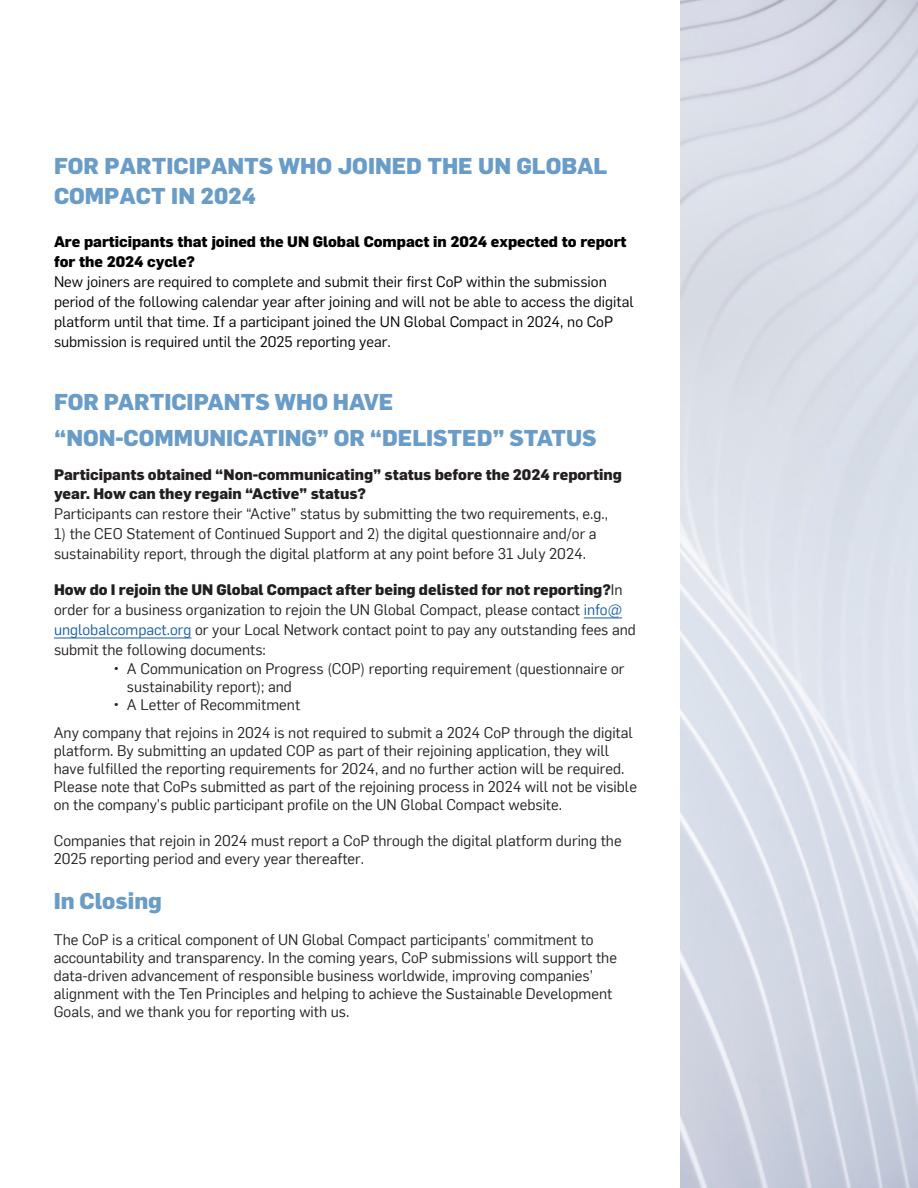
<style>
.page{position:relative;width:918px;height:1188px;background:#fff}
.page>*{position:absolute;margin:0;border:0;box-sizing:border-box;transform-origin:0 0}
.t1{font:800 22.5px/29.7px "Flama";color:#699cc6}
.t2{font:15px/18px "Flama";color:#231f20}
.t3{font:15px/20px "Flama";color:#000}
.t4{font:800 15px/19.8px "Flama";color:#231f20}
.s1{font-weight:800}
.s2{font-weight:400}
.s3{color:#175d9e}
</style>
<div class="page">
<img style="left:680px;top:0;width:238px;height:1188px">
<hr style="left:584px;top:618px;width:38px;height:1px;background:#175d9e">
<hr style="left:54px;top:638px;width:137px;height:1px;background:#175d9e">
<p class="t1" style="left:54px;top:151px;width:555px">FOR PARTICIPANTS WHO JOINED THE UN GLOBAL<br>COMPACT IN 2024</p>
<p class="t3" style="left:54px;top:232px;width:581px"><span class="s1">Are participants that joined the UN Global Compact in 2024 expected to report for the 2024 cycle?<br></span>New joiners are required to complete and submit their first CoP within the submission period of the following calendar year after joining and will not be able to access the digital platform until that time. If a participant joined the UN Global Compact in 2024, no CoP submission is required until the 2025 reporting year.</p>
<p class="t1" style="left:54px;top:382px;width:544px;line-height:35.7px">FOR PARTICIPANTS WHO HAVE “NON-COMMUNICATING” OR “DELISTED” STATUS</p>
<p class="t4" style="left:54px;top:463px;width:570px">Participants obtained “Non-communicating” status before the 2024 reporting year. How can they regain “Active” status?<br><span class="s2">Participants can restore their “Active” status by submitting the two requirements, e.g.,</span></p>
<p class="t2" style="left:54px;top:523px;width:544px;line-height:19.8px">1) the CEO Statement of Continued Support and 2) the digital questionnaire and/or a sustainability report, through the digital platform at any point before 31 July 2024.</p>
<p class="t2" style="left:54px;top:579px;width:584px;line-height:20.1px"><span class="s1">How do I rejoin the UN Global Compact after being delisted for not reporting?</span>In order for a business organization to rejoin the UN Global Compact, please contact <span class="s3">info@ unglobalcompact.org</span> or your Local Network contact point to pay any outstanding fees and submit the following documents:</p>
<p class="t2" style="left:127px;top:659px;width:499px;text-indent:-14px">• A Communication on Progress (COP) reporting requirement (questionnaire or sustainability report); and</p>
<p class="t2" style="left:113px;top:695px;width:188px">• A Letter of Recommitment</p>
<p class="t2" style="left:54px;top:722px;width:585px">Any company that rejoins in 2024 is not required to submit a 2024 CoP through the digital platform. By submitting an updated COP as part of their rejoining application, they will have fulfilled the reporting requirements for 2024, and no further action will be required.<br>Please note that CoPs submitted as part of the rejoining process in 2024 will not be visible on the company’s public participant profile on the UN Global Compact website.</p>
<p class="t2" style="left:54px;top:830px;width:569px">Companies that rejoin in 2024 must report a CoP through the digital platform during the<br>2025 reporting period and every year thereafter.</p>
<p class="t1" style="left:54px;top:884px;width:110px">In Closing</p>
<p class="t2" style="left:54px;top:929px;width:565px">The CoP is a critical component of UN Global Compact participants’ commitment to accountability and transparency. In the coming years, CoP submissions will support the data-driven advancement of responsible business worldwide, improving companies’ alignment with the Ten Principles and helping to achieve the Sustainable Development Goals, and we thank you for reporting with us.</p>
</div>
